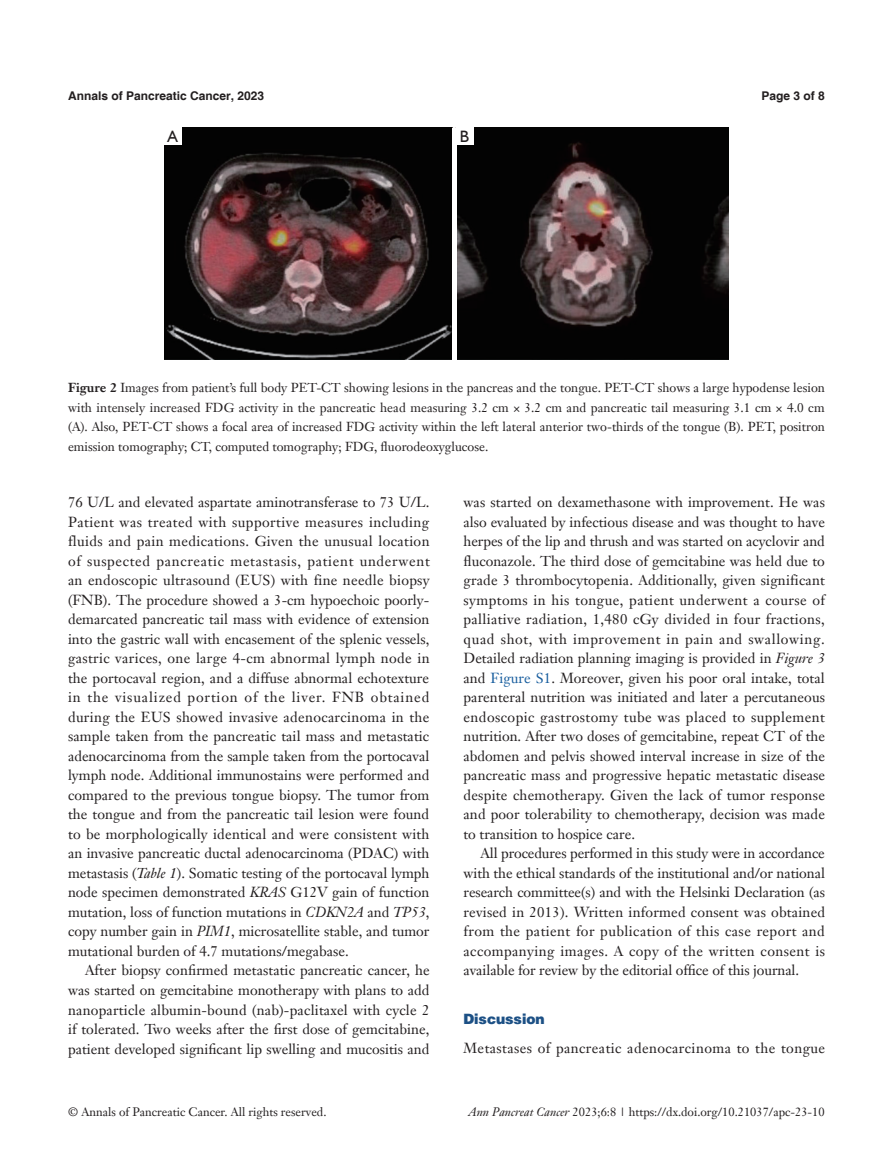
<style>
.page{position:relative;width:893px;height:1170px;background:#fff}
.page>*{position:absolute;margin:0;border:0;box-sizing:border-box;transform-origin:0 0}
.t1{font:16.5px "Humanist 521 BT";color:#231f20}
.t2{font:14.25px/19.5px "Janson Text LT";color:#231f20;text-align:justify}
.t3{font:14.25px "Janson Text LT";letter-spacing:.03em;color:#231f20}
.t4{font:900 14.25px "Helvetica";color:#1c5085}
.t5{font:12.75px/19.5px "Janson Text LT";color:#231f20;text-align:justify}
.t6{font:12px "Janson Text LT";color:#231f20}
.t7{font:700 12px "Helvetica";color:#231f20}
.s1{font-weight:700}
.s2{font-style:italic}
.s3{color:#175d9e}
</style>
<div class="page">
<img style="left:164px;top:128px;width:565px;height:231px">
<div style="left:164px;top:128px;width:17px;height:17px;background:#fff"></div>
<div style="left:456px;top:128px;width:17px;height:17px;background:#fff"></div>
<hr style="left:452px;top:128px;width:4px;height:231px;background:#fff">
<p class="t7" style="left:68px;top:88px;width:198px">Annals of Pancreatic Cancer, 2023</p>
<p class="t7" style="left:762px;top:88px;width:65px">Page 3 of 8</p>
<p class="t1" style="left:167px;top:126px;width:12px">A</p>
<p class="t1" style="left:460px;top:126px;width:11px">B</p>
<p class="t5" style="left:68px;top:378px;width:758px"><span class="s1">Figure 2</span> Images from patient’s full body PET-CT showing lesions in the pancreas and the tongue. PET-CT shows a large hypodense lesion with intensely increased FDG activity in the pancreatic head measuring 3.2 cm × 3.2 cm and pancreatic tail measuring 3.1 cm × 4.0 cm (A). Also, PET-CT shows a focal area of increased FDG activity within the left lateral anterior two-thirds of the tongue (B). PET, positron emission tomography; CT, computed tomography; FDG, fluorodeoxyglucose.</p>
<p class="t2" style="left:68px;top:492px;width:363px">76 U/L and elevated aspartate aminotransferase to 73 U/L.<br>Patient was treated with supportive measures including fluids and pain medications. Given the unusual location of suspected pancreatic metastasis, patient underwent an endoscopic ultrasound (EUS) with fine needle biopsy (FNB). The procedure showed a 3-cm hypoechoic poorly&shy;demarcated pancreatic tail mass with evidence of extension into the gastric wall with encasement of the splenic vessels, gastric varices, one large 4-cm abnormal lymph node in the portocaval region, and a diffuse abnormal echotexture in the visualized portion of the liver. FNB obtained during the EUS showed invasive adenocarcinoma in the sample taken from the pancreatic tail mass and metastatic adenocarcinoma from the sample taken from the portocaval lymph node. Additional immunostains were performed and compared to the previous tongue biopsy. The tumor from the tongue and from the pancreatic tail lesion were found to be morphologically identical and were consistent with an invasive pancreatic ductal adenocarcinoma (PDAC) with metastasis (<span class="s2">Table 1</span>). Somatic testing of the portocaval lymph node specimen demonstrated <span class="s2">KRAS</span> G12V gain of function mutation, loss of function mutations in <span class="s2">CDKN2A</span> and <span class="s2">TP53</span>, copy number gain in <span class="s2">PIM1</span>, microsatellite stable, and tumor mutational burden of 4.7 mutations/megabase.</p>
<p class="t2" style="left:68px;top:960px;width:363px;text-indent:17px">After biopsy confirmed metastatic pancreatic cancer, he was started on gemcitabine monotherapy with plans to add nanoparticle albumin-bound (nab)-paclitaxel with cycle 2 if tolerated. Two weeks after the first dose of gemcitabine, patient developed significant lip swelling and mucositis and</p>
<p class="t2" style="left:463px;top:492px;width:363px">was started on dexamethasone with improvement. He was also evaluated by infectious disease and was thought to have herpes of the lip and thrush and was started on acyclovir and fluconazole. The third dose of gemcitabine was held due to grade 3 thrombocytopenia. Additionally, given significant symptoms in his tongue, patient underwent a course of palliative radiation, 1,480 cGy divided in four fractions, quad shot, with improvement in pain and swallowing.<br>Detailed radiation planning imaging is provided in <span class="s2">Figure 3 </span>and <span class="s3">Figure S1</span>. Moreover, given his poor oral intake, total parenteral nutrition was initiated and later a percutaneous endoscopic gastrostomy tube was placed to supplement nutrition. After two doses of gemcitabine, repeat CT of the abdomen and pelvis showed interval increase in size of the pancreatic mass and progressive hepatic metastatic disease despite chemotherapy. Given the lack of tumor response and poor tolerability to chemotherapy, decision was made to transition to hospice care.</p>
<p class="t2" style="left:463px;top:843px;width:363px;text-indent:17px">All procedures performed in this study were in accordance with the ethical standards of the institutional and/or national research committee(s) and with the Helsinki Declaration (as revised in 2013). Written informed consent was obtained from the patient for publication of this case report and accompanying images. A copy of the written consent is available for review by the editorial office of this journal.</p>
<p class="t4" style="left:463px;top:1009px;width:83px">Discussion</p>
<p class="t3" style="left:463px;top:1039px;width:363px">Metastases of pancreatic adenocarcinoma to the tongue</p>
<p class="t6" style="left:68px;top:1104px;width:260px">© Annals of Pancreatic Cancer. All rights reserved.</p>
<p class="t6" style="left:468px;top:1104px;width:358px"><span class="s2">Ann Pancreat Cancer</span> 2023;6:8 | https://dx.doi.org/10.21037/apc-23-10</p>
</div>
